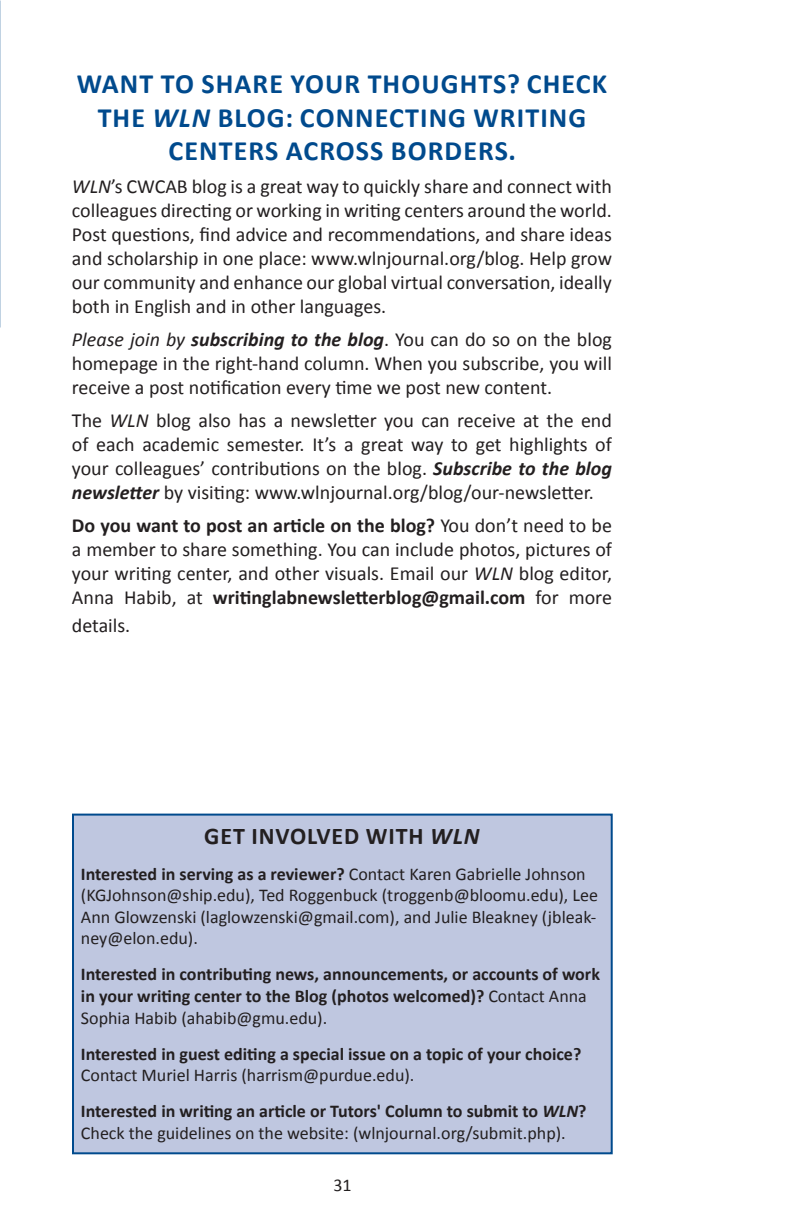
<style>
.page{position:relative;width:792px;height:1224px;background:#fff}
.page>*{position:absolute;margin:0;border:0;box-sizing:border-box;transform-origin:0 0}
.t1{font:700 28px/33.6px "Calibri";letter-spacing:.04em;color:#004a8d;text-align:center}
.t2{font:700 24px "Calibri";letter-spacing:.04em;color:#231f20}
.t3{font:20px/24px "Calibri";color:#231f20;text-align:justify}
.t4{font:18px/21.6px "Calibri";color:#231f20}
.t5{font:700 18px/21.6px "Calibri";color:#231f20}
.s1{font-style:italic}
.s2{font-weight:700;font-style:italic}
.s3{font-weight:700}
.s4{font-weight:400}
</style>
<div class="page">
<div style="left:72px;top:814px;width:541px;height:340px;background:#bfc7e0;border:2px solid #004a8d"></div>
<p class="t1" style="left:77px;top:67px;width:532px">WANT TO SHARE YOUR THOUGHTS? CHECK<br>THE <span class="s1">WLN</span> BLOG: CONNECTING WRITING<br>CENTERS ACROSS BORDERS.</p>
<p class="t3" style="left:72px;top:175px;width:542px"><span class="s1">WLN</span>’s CWCAB blog is a great way to quickly share and connect with colleagues directing or working in writing centers around the world.<br>Post questions, find advice and recommendations, and share ideas and scholarship in one place: www.wlnjournal.org/blog. Help grow our community and enhance our global virtual conversation, ideally both in English and in other languages.</p>
<p class="t3" style="left:72px;top:328px;width:542px"><span class="s1">Please join by</span> <span class="s2">subscribing to the blog</span>. You can do so on the blog homepage in the right-hand column. When you subscribe, you will receive a post notification every time we post new content.</p>
<p class="t3" style="left:72px;top:409px;width:542px">The <span class="s1">WLN</span> blog also has a newsletter you can receive at the end of each academic semester. It’s a great way to get highlights of your colleagues’ contributions on the blog. <span class="s2">Subscribe to the blog newsletter</span> by visiting: www.wlnjournal.org/blog/our-newsletter.</p>
<p class="t3" style="left:72px;top:514px;width:542px"><span class="s3">Do you want to post an article on the blog?</span> You don’t need to be a member to share something. You can include photos, pictures of your writing center, and other visuals. Email our <span class="s1">WLN</span> blog editor, Anna Habib, at <span class="s3">writinglabnewsletterblog@gmail.com</span> for more</p>
<p class="t3" style="left:72px;top:613px;width:60px">details.</p>
<p class="t2" style="left:204px;top:820px;width:277px">GET INVOLVED WITH <span class="s1">WLN</span></p>
<p class="t4" style="left:81px;top:863px;width:519px"><span class="s3">Interested in serving as a reviewer?</span> Contact Karen Gabrielle Johnson (KGJohnson@ship.edu), Ted Roggenbuck (troggenb@bloomu.edu), Lee Ann Glowzenski (laglowzenski@gmail.com), and Julie Bleakney (jbleak&shy;ney@elon.edu).</p>
<p class="t5" style="left:81px;top:964px;width:521px">Interested in contributing news, announcements, or accounts of work in your writing center to the Blog (photos welcomed)? <span class="s4">Contact Anna<br>Sophia Habib (ahabib@gmu.edu).</span></p>
<p class="t5" style="left:81px;top:1043px;width:502px">Interested in guest editing a special issue on a topic of your choice?<br><span class="s4">Contact Muriel Harris (harrism@purdue.edu).</span></p>
<p class="t4" style="left:81px;top:1101px;width:507px"><span class="s3">Interested in writing an article or Tutors' Column to submit to</span> <span class="s2">WLN</span><span class="s3">?<br></span>Check the guidelines on the website: (wlnjournal.org/submit.php).</p>
<p class="t4" style="left:333px;top:1174px;width:20px">31</p>
</div>
